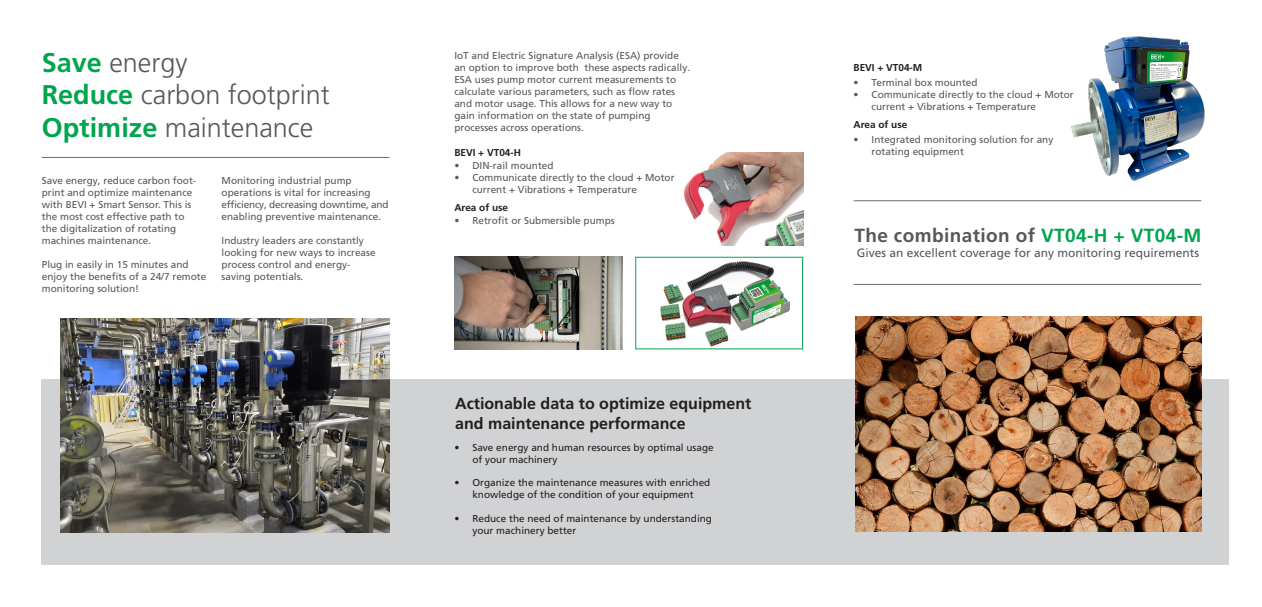
<style>
.page{position:relative;width:1262px;height:607px;background:#fff}
.page>*{position:absolute;margin:0;border:0;box-sizing:border-box;transform-origin:0 0}
.t1{font:300 27px "Frutiger LT Pro";color:#57585a}
.t2{font:700 19px "Frutiger LT Pro";letter-spacing:.02em;color:#57585a}
.t3{font:700 16px/19.2px "Frutiger LT Pro";color:#231f20}
.t4{font:12px "Frutiger LT Pro";color:#57585a}
.t5{font:10px/12px "Frutiger LT Pro";color:#57585a}
.t6{font:10px/12px "Frutiger LT Pro";color:#231f20}
.t7{font:700 10px "Frutiger LT Pro";color:#231f20}
.s1{font-weight:700;color:#00a54f}
.s2{color:#00a54f}
</style>
<div class="page">
<img style="left:683px;top:152px;width:120px;height:93px">
<hr style="left:42px;top:157px;width:347px;height:1px;background:#6c6d70">
<div style="left:42px;top:379px;width:1186px;height:186px;background:#d1d2d4"></div>
<img style="left:61px;top:318px;width:328px;height:214px">
<img style="left:660px;top:261px;width:129px;height:86px">
<img style="left:455px;top:257px;width:167px;height:92px">
<img style="left:855px;top:316px;width:346px;height:215px">
<img style="left:1071px;top:36px;width:134px;height:145px">
<hr style="left:853px;top:200px;width:348px;height:1px;background:#6c6d70">
<hr style="left:853px;top:284px;width:348px;height:1px;background:#6c6d70">
<p class="t1" style="left:42px;top:47px;width:147px"><span class="s1">Save</span> energy</p>
<p class="t1" style="left:42px;top:79px;width:290px"><span class="s1">Reduce</span> carbon footprint</p>
<p class="t1" style="left:42px;top:112px;width:273px"><span class="s1">Optimize</span> maintenance</p>
<p class="t5" style="left:42px;top:174px;width:156px">Save energy, reduce carbon foot&shy;print and optimize maintenance with BEVI + Smart Sensor. This is the most cost effective path to the digitalization of rotating machines maintenance.</p>
<p class="t5" style="left:42px;top:258px;width:166px">Plug in easily in 15 minutes and enjoy the benefits of a 24/7 remote monitoring solution!</p>
<p class="t5" style="left:222px;top:174px;width:168px">Monitoring industrial pump operations is vital for increasing efficiency, decreasing downtime, and enabling preventive maintenance.</p>
<p class="t5" style="left:222px;top:234px;width:155px">Industry leaders are constantly looking for new ways to increase process control and energy&shy;saving potentials.</p>
<p class="t5" style="left:454px;top:50px;width:237px">IoT and Electric Signature Analysis (ESA) provide an option to improve both these aspects radically.<br>ESA uses pump motor current measurements to calculate various parameters, such as flow rates and motor usage. This allows for a new way to gain information on the state of pumping processes across operations.</p>
<p class="t7" style="left:454px;top:146px;width:68px">BEVI + VT04-H</p>
<p class="t5" style="left:454px;top:159px;width:101px">• DIN-rail mounted</p>
<p class="t5" style="left:472px;top:171px;width:204px;text-indent:-18px">• Communicate directly to the cloud + Motor current + Vibrations + Temperature</p>
<p class="t7" style="left:454px;top:201px;width:55px">Area of use</p>
<p class="t5" style="left:454px;top:215px;width:162px">• Retrofit or Submersible pumps</p>
<p class="t3" style="left:455px;top:394px;width:298px">Actionable data to optimize equipment and maintenance performance</p>
<p class="t6" style="left:472px;top:441px;width:243px;text-indent:-18px">• Save energy and human resources by optimal usage of your machinery</p>
<p class="t6" style="left:454px;top:476px;width:257px;text-align:center">• Organize the maintenance measures with enriched knowledge of the condition of your equipment</p>
<p class="t6" style="left:472px;top:512px;width:241px;text-indent:-18px">• Reduce the need of maintenance by understanding your machinery better</p>
<p class="t7" style="left:853px;top:62px;width:70px">BEVI + VT04-M</p>
<p class="t5" style="left:853px;top:77px;width:125px">• Terminal box mounted</p>
<p class="t5" style="left:871px;top:89px;width:204px;text-indent:-18px">• Communicate directly to the cloud + Motor current + Vibrations + Temperature</p>
<p class="t7" style="left:853px;top:118px;width:55px">Area of use</p>
<p class="t5" style="left:871px;top:133px;width:183px;text-indent:-18px">• Integrated monitoring solution for any rotating equipment</p>
<p class="t2" style="left:854px;top:224px;width:348px">The combination of <span class="s2">VT04-H + VT04-M</span></p>
<p class="t4" style="left:856px;top:245px;width:344px">Gives an excellent coverage for any monitoring requirements</p>
</div>
